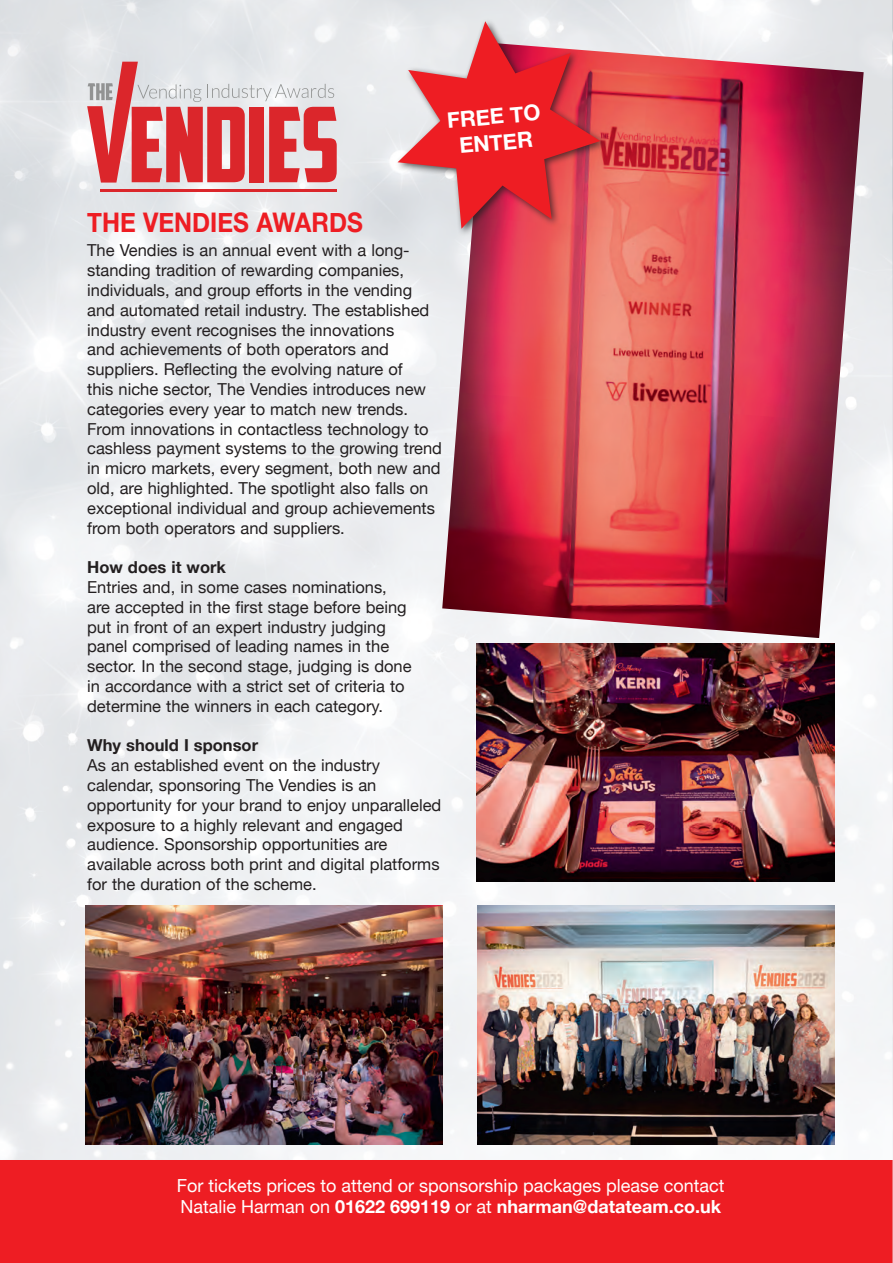
<style>
.page{position:relative;width:893px;height:1263px;background:#fff}
.page>*{position:absolute;margin:0;border:0;box-sizing:border-box;transform-origin:0 0}
.t1{font:700 27px "Helvetica Neue";color:#ee1d23;scale:.9 1}
.t2{font:700 21.9px/26.2px "Helvetica Neue";color:#fff;text-align:center}
.t3{font:18px/21.6px "Helvetica Neue";color:#fff}
.t4{font:16.5px/19.8px "Helvetica Neue";color:#231f20}
.t5{font:700 16.5px "Helvetica Neue";color:#231f20}
.s1{font-weight:700}
</style>
<div class="page">
<img style="left:0;top:0;width:893px;height:1161px">
<div style="left:0;top:1161px;width:893px;height:102px;background:#ee1d23"></div>
<img style="left:85px;top:906px;width:358px;height:238px">
<img style="left:478px;top:906px;width:356px;height:238px">
<img style="left:442px;top:43px;width:422px;height:595px">
<hr style="left:100px;top:189px;width:237px;height:3px;background:#db262b">
<svg style="left:87px;top:62px;width:250px;height:121px;background:#df8e91"></svg>
<div style="left:394px;top:18px;width:214px;height:219px;background:#231f20;opacity:.75"></div>
<svg style="left:398px;top:21px;width:202px;height:208px;background:#e2636a"></svg>
<img style="left:476px;top:643px;width:358px;height:239px">
<h1 class="t1" style="left:87px;top:201px;width:308px">THE VENDIES AWARDS</h1>
<h2 class="t2" style="left:446px;top:108px;width:95px;rotate:-5deg">FREE TO<br>ENTER</h2>
<p class="t4" style="left:87px;top:241px;width:356px">The Vendies is an annual event with a long&shy;standing tradition of rewarding companies, individuals, and group efforts in the vending and automated retail industry. The established industry event recognises the innovations<br>and achievements of both operators and suppliers. Reflecting the evolving nature of<br>this niche sector, The Vendies introduces new categories every year to match new trends.<br>From innovations in contactless technology to cashless payment systems to the growing trend in micro markets, every segment, both new and old, are highlighted. The spotlight also falls on exceptional individual and group achievements from both operators and suppliers.</p>
<p class="t5" style="left:87px;top:554px;width:140px">How does it work</p>
<p class="t4" style="left:87px;top:578px;width:326px">Entries and, in some cases nominations, are accepted in the first stage before being put in front of an expert industry judging panel comprised of leading names in the sector. In the second stage, judging is done in accordance with a strict set of criteria to determine the winners in each category.</p>
<p class="t5" style="left:87px;top:732px;width:172px">Why should I sponsor</p>
<p class="t4" style="left:87px;top:756px;width:356px">As an established event on the industry calendar, sponsoring The Vendies is an opportunity for your brand to enjoy unparalleled exposure to a highly relevant and engaged audience. Sponsorship opportunities are available across both print and digital platforms for the duration of the scheme.</p>
<p class="t3" style="left:177px;top:1175px;width:549px">For tickets prices to attend or sponsorship packages please contact<br>Natalie Harman on <span class="s1">01622 699119</span> or at <span class="s1">nharman@datateam.co.uk</span></p>
</div>
